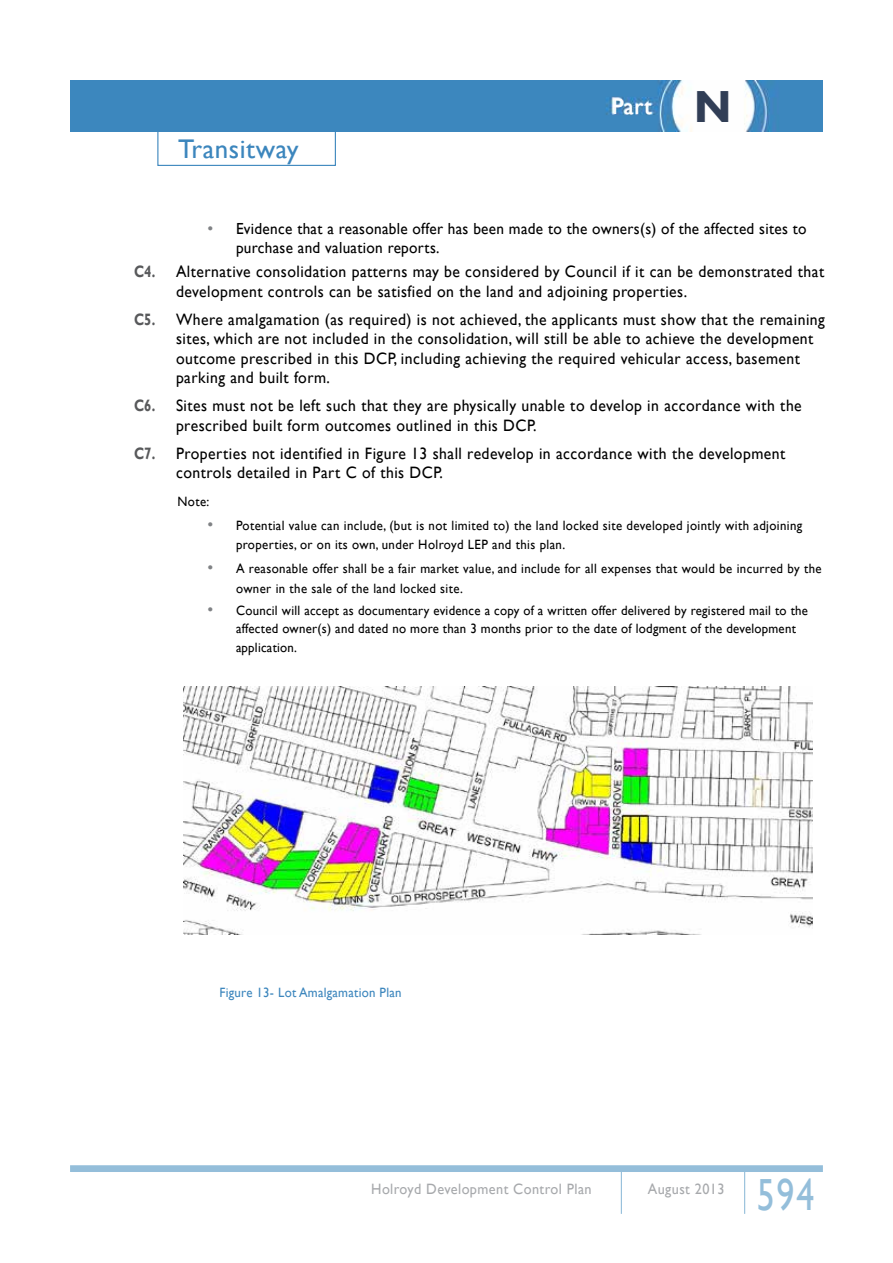
<style>
.page{position:relative;width:893px;height:1263px;background:#fff}
.page>*{position:absolute;margin:0;border:0;box-sizing:border-box;transform-origin:0 0}
.t1{font:45px "Gill Sans";color:#94beda;scale:.8 1}
.t2{font:27px "Gill Sans";letter-spacing:.02em;color:#3c86bd}
.t3{font:22.5px "Gill Sans";color:#fff}
.t4{font:16.5px/19.5px "Gill Sans";letter-spacing:.03em;color:#000;scale:.95 1}
.t5{font:16.05px/19.5px "Gill Sans";letter-spacing:.02em;color:#000;scale:.95 1}
.t6{font:15px "Gill Sans";letter-spacing:.03em;color:#a7a9ac;scale:.95 1}
.t7{font:13.5px/19.5px "Gill Sans";letter-spacing:.03em;color:#000;scale:.95 1}
.t8{font:13.5px "Gill Sans";letter-spacing:.02em;color:#3c86bd;scale:.95 1}
.s1{font-weight:700;font-size:45px;color:#313e56}
.s2{font-size:16.5px;color:#808285}
.s3{font-weight:700;color:#58595b}
</style>
<div class="page">
<img style="left:70px;top:81px;width:753px;height:51px">
<img style="left:184px;top:686px;width:629px;height:248px">
<div style="left:157px;top:131px;width:179px;height:35px;border:1px solid #3c86bd"></div>
<div style="left:70px;top:1165px;width:753px;height:7px;background:#94beda"></div>
<hr style="left:621px;top:1167px;width:1px;height:47px;background:#94beda">
<hr style="left:744px;top:1167px;width:1px;height:47px;background:#94beda">
<h2 class="t2" style="left:178px;top:133px;width:122px">Transitway</h2>
<h3 class="t3" style="left:612px;top:93px;width:121px">Part <span class="s1">N</span></h3>
<p class="t5" style="left:236px;top:219px;width:602px;text-indent:-28px"><span class="s2">•</span> Evidence that a reasonable offer has been made to the owners(s) of the affected sites to purchase and valuation reports.</p>
<p class="t4" style="left:176px;top:262px;width:684px;text-indent:-42px"><span class="s3">C4.</span> Alternative consolidation patterns may be considered by Council if it can be demonstrated that development controls can be satisfied on the land and adjoining properties.</p>
<p class="t4" style="left:176px;top:310px;width:685px;text-indent:-42px"><span class="s3">C5.</span> Where amalgamation (as required) is not achieved, the applicants must show that the remaining sites, which are not included in the consolidation, will still be able to achieve the development outcome prescribed in this DCP, including achieving the required vehicular access, basement parking and built form.</p>
<p class="t4" style="left:176px;top:396px;width:660px;text-indent:-42px"><span class="s3">C6.</span> Sites must not be left such that they are physically unable to develop in accordance with the prescribed built form outcomes outlined in this DCP.</p>
<p class="t4" style="left:176px;top:444px;width:643px;text-indent:-42px"><span class="s3">C7.</span> Properties not identified in Figure 13 shall redevelop in accordance with the development controls detailed in Part C of this DCP.</p>
<p class="t7" style="left:177px;top:492px;width:35px">Note:</p>
<p class="t7" style="left:236px;top:516px;width:598px;text-indent:-28px"><span class="s2">•</span> Potential value can include, (but is not limited to) the land locked site developed jointly with adjoining properties, or on its own, under Holroyd LEP and this plan.</p>
<p class="t7" style="left:236px;top:559px;width:618px;text-indent:-28px"><span class="s2">•</span> A reasonable offer shall be a fair market value, and include for all expenses that would be incurred by the owner in the sale of the land locked site.</p>
<p class="t7" style="left:236px;top:602px;width:604px;line-height:18px;text-indent:-28px"><span class="s2">•</span> Council will accept as documentary evidence a copy of a written offer delivered by registered mail to the affected owner(s) and dated no more than 3 months prior to the date of lodgment of the development</p>
<p class="t7" style="left:236px;top:638px;width:66px">application.</p>
<p class="t8" style="left:220px;top:985px;width:193px">Figure 13- Lot Amalgamation Plan</p>
<p class="t6" style="left:371px;top:1180px;width:234px">Holroyd Development Control Plan</p>
<p class="t6" style="left:648px;top:1180px;width:82px">August 2013</p>
<h1 class="t1" style="left:757px;top:1169px;width:74px">594</h1>
</div>
